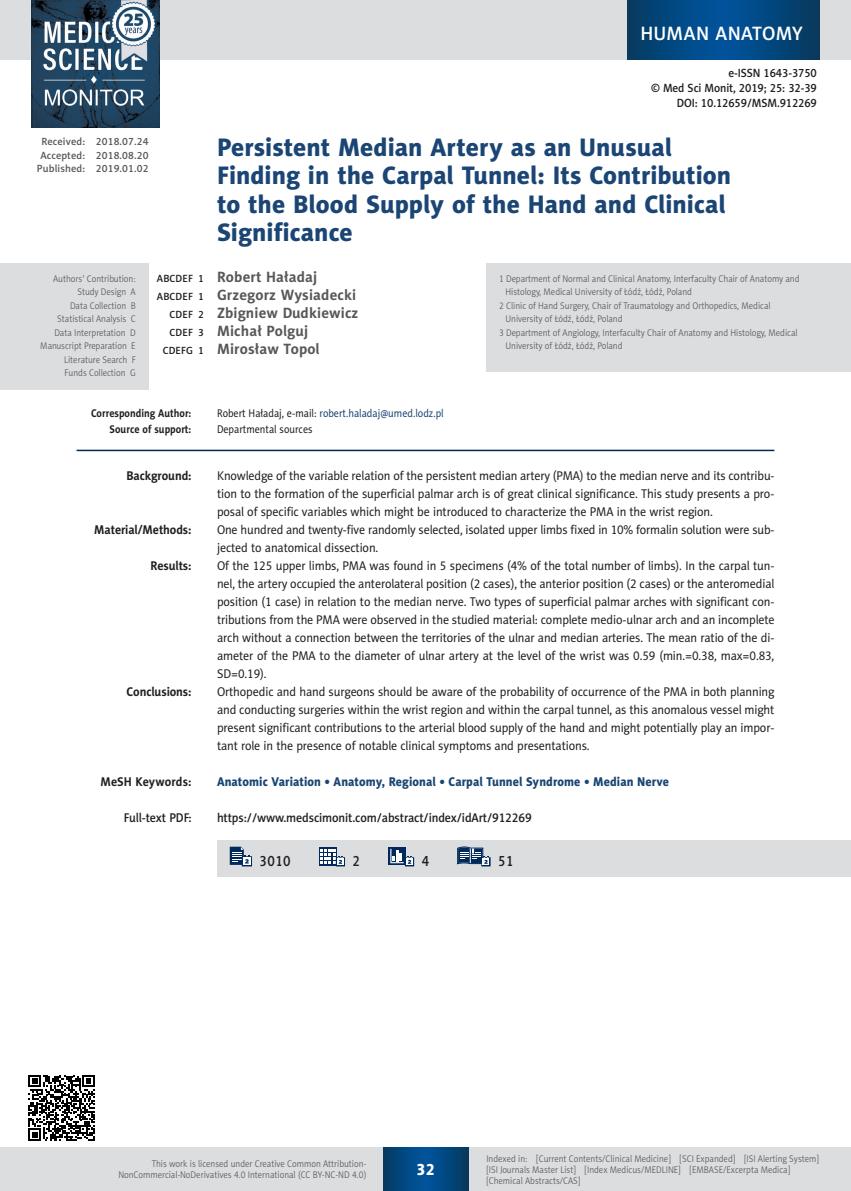
<style>
.page{position:relative;width:851px;height:1191px;background:#fff}
.page>*{position:absolute;margin:0;border:0;box-sizing:border-box;transform-origin:0 0}
.MSM_Tytul{font:25.5px/28.5px "Naomi Sans EFN Heavy";color:#1a4574}
.t1{font:19.5px "Naomi Sans EFN Medium";letter-spacing:.01em;color:#fff}
.t2{font:16.5px "Naomi Sans EFN Heavy";color:#fff}
.MSM_Autorzy{font:700 15px "Naomi Sans EFN";letter-spacing:.01em;color:#57585a}
.MSM_dane{font:15px "Naomi Sans EFN Medium";letter-spacing:.03em;color:#231f20;scale:.9 1}
.MSM_Summary_body{font:12.75px/18px "Naomi Sans EFN";letter-spacing:-.01em;color:#231f20;text-align:justify;scale:.95 1}
.MSM_Summary_body-2{font:12.75px/18px "Naomi Sans EFN";letter-spacing:-.01em;color:#231f20;scale:.94 1}
.MSM_full_text_pdf{font:12.75px "Naomi Sans EFN Medium";letter-spacing:-.01em;color:#231f20;scale:.95 1}
.MSM_keywords{font:12.75px "Naomi Sans EFN Heavy";letter-spacing:.005em;color:#1a4574;scale:.95 1}
.MSM_Summary_body-3{font:700 12.75px "Naomi Sans EFN";letter-spacing:-.01em;color:#231f20;scale:.95 1}
.MSM_Summary_body-4{font:700 12.75px "Naomi Sans EFN";letter-spacing:-.01em;color:#231f20;scale:.94 1}
.MSM_keywords-2{font:700 12.75px "Naomi Sans EFN";letter-spacing:.005em;color:#231f20;scale:.95 1}
.MSM_full_text_pdf-2{font:12px "Naomi Sans EFN Medium";letter-spacing:-.01em;color:#231f20;scale:.95 1}
.MSM_Adres{font:11.25px "Naomi Sans EFN";color:#1a4574;scale:.9 1}
.MSM_Adres-2{font:700 11.25px "Naomi Sans EFN";color:#231f20;scale:.9 1}
.MSM_Support{font:11.25px "Naomi Sans EFN";color:#231f20;scale:.9 1}
.MSM_Support-2{font:700 11.25px "Naomi Sans EFN";color:#231f20;scale:.9 1}
.t3{font:10.5px "Naomi Sans EFN Medium";letter-spacing:.01em;color:#57585a}
.MSM_Afiliacja{font:9.75px/13.5px "Naomi Sans EFN Light";color:#57585a;scale:.9 1}
.MSM_pagina_sygnatura{font:9.75px/11.2px "Naomi Sans EFN Light";color:#57585a;text-align:right;scale:.9 1}
.s1{font-family:"Naomi Sans EFN Medium";font-weight:400;font-size:10.5px;color:#231f20}
.s2{color:#231f20}
</style>
<div class="page">
<div style="left:217px;top:840px;width:633px;height:36px;background:#dcdddf"></div>
<svg style="left:230px;top:846px;width:22px;height:20px"></svg>
<div style="left:319px;top:847px;width:17px;height:18px;background:#00295c"></div>
<svg style="left:320px;top:848px;width:25px;height:18px"></svg>
<div style="left:388px;top:847px;width:18px;height:18px;background:#00295c"></div>
<svg style="left:390px;top:849px;width:24px;height:17px"></svg>
<svg style="left:457px;top:846px;width:33px;height:20px"></svg>
<hr style="left:77px;top:450px;width:697px;height:1px;background:#00295c">
<div style="left:0;top:264px;width:148px;height:126px;background:#dcdddf"></div>
<div style="left:486px;top:264px;width:364px;height:108px;background:#dcdddf"></div>
<svg style="left:28px;top:1075px;width:67px;height:66px"></svg>
<hr style="left:850px;top:0;width:1px;height:60px;background:#dcdddf">
<div style="left:0;top:1148px;width:850px;height:43px;background:#dcdddf"></div>
<svg style="left:383px;top:1147px;width:85px;height:43px;background:#02477e"></svg>
<div style="left:0;top:0;width:850px;height:60px;background:#dcdddf"></div>
<img style="left:32px;top:0;width:127px;height:128px">
<svg style="left:627px;top:0;width:192px;height:60px;background:#02477e"></svg>
<h2 class="t1" style="left:640px;top:22px;width:164px">HUMAN ANATOMY</h2>
<p class="MSM_full_text_pdf-2" style="left:728px;top:66px;width:95px">e-ISSN 1643-3750</p>
<p class="MSM_full_text_pdf-2" style="left:651px;top:81px;width:176px">© Med Sci Monit, 2019; 25: 32-39</p>
<p class="MSM_full_text_pdf-2" style="left:676px;top:96px;width:149px">DOI: 10.12659/MSM.912269</p>
<p class="t3" style="left:41px;top:136px;width:109px">Received: 2018.07.24</p>
<p class="t3" style="left:40px;top:149px;width:110px">Accepted: 2018.08.20</p>
<p class="t3" style="left:37px;top:163px;width:113px">Published: 2019.01.02</p>
<p class="MSM_Afiliacja" style="left:53px;top:272px;width:93px">Authors’ Contribution:</p>
<p class="MSM_Afiliacja" style="left:77px;top:285px;width:66px">Study Design A</p>
<p class="MSM_Afiliacja" style="left:70px;top:299px;width:74px">Data Collection B</p>
<p class="MSM_Afiliacja" style="left:57px;top:312px;width:89px">Statistical Analysis C</p>
<p class="MSM_Afiliacja" style="left:54px;top:326px;width:92px">Data Interpretation D</p>
<p class="MSM_Afiliacja" style="left:40px;top:339px;width:107px">Manuscript Preparation E</p>
<p class="MSM_Afiliacja" style="left:64px;top:353px;width:81px">Literature Search F</p>
<p class="MSM_Afiliacja" style="left:65px;top:366px;width:80px">Funds Collection G</p>
<p class="MSM_Tytul" style="left:217px;top:132px;width:515px">Persistent Median Artery as an Unusual Finding in the Carpal Tunnel: Its Contribution to the Blood Supply of the Hand and Clinical Significance</p>
<p class="MSM_Autorzy" style="left:157px;top:268px;width:162px"><span class="s1">ABCDEF 1</span> Robert Haładaj</p>
<p class="MSM_Autorzy" style="left:157px;top:286px;width:201px"><span class="s1">ABCDEF 1</span> Grzegorz Wysiadecki</p>
<p class="MSM_Autorzy" style="left:170px;top:304px;width:190px"><span class="s1">CDEF 2</span> Zbigniew Dudkiewicz</p>
<p class="MSM_Autorzy" style="left:170px;top:322px;width:140px"><span class="s1">CDEF 3</span> Michał Polguj</p>
<p class="MSM_Autorzy" style="left:163px;top:340px;width:158px"><span class="s1">CDEFG 1</span> Mirosław Topol</p>
<p class="MSM_Afiliacja" style="left:505px;top:272px;width:328px;text-indent:-6px">1 Department of Normal and Clinical Anatomy, Interfaculty Chair of Anatomy and<br>Histology, Medical University of Łódź, Łódź, Poland</p>
<p class="MSM_Afiliacja" style="left:505px;top:299px;width:296px;text-indent:-6px">2 Clinic of Hand Surgery, Chair of Traumatology and Orthopedics, Medical<br>University of Łódź, Łódź, Poland</p>
<p class="MSM_Afiliacja" style="left:505px;top:326px;width:326px;text-indent:-6px">3 Department of Angiology, Interfaculty Chair of Anatomy and Histology, Medical<br>University of Łódź, Łódź, Poland</p>
<p class="MSM_Adres-2" style="left:91px;top:406px;width:113px">Corresponding Author:</p>
<p class="MSM_Adres" style="left:217px;top:406px;width:253px"><span class="s2">Robert Haładaj, e-mail:</span> robert.haladaj@umed.lodz.pl</p>
<p class="MSM_Support-2" style="left:110px;top:422px;width:92px">Source of support:</p>
<p class="MSM_Support" style="left:217px;top:422px;width:108px">Departmental sources</p>
<p class="MSM_Summary_body-3" style="left:126px;top:468px;width:70px">Background:</p>
<p class="MSM_Summary_body" style="left:217px;top:467px;width:588px">Knowledge of the variable relation of the persistent median artery (PMA) to the median nerve and its contribu&shy;tion to the formation of the superficial palmar arch is of great clinical significance. This study presents a pro&shy;posal of specific variables which might be introduced to characterize the PMA in the wrist region.</p>
<p class="MSM_Summary_body-4" style="left:94px;top:522px;width:105px">Material/Methods:</p>
<p class="MSM_Summary_body-2" style="left:217px;top:521px;width:594px">One hundred and twenty-five randomly selected, isolated upper limbs fixed in 10% formalin solution were sub&shy;jected to anatomical dissection.</p>
<p class="MSM_Summary_body-3" style="left:150px;top:558px;width:45px">Results:</p>
<p class="MSM_Summary_body" style="left:217px;top:557px;width:588px">Of the 125 upper limbs, PMA was found in 5 specimens (4% of the total number of limbs). In the carpal tun&shy;nel, the artery occupied the anterolateral position (2 cases), the anterior position (2 cases) or the anteromedial position (1 case) in relation to the median nerve. Two types of superficial palmar arches with significant con&shy;tributions from the PMA were observed in the studied material: complete medio-ulnar arch and an incomplete arch without a connection between the territories of the ulnar and median arteries. The mean ratio of the di&shy;ameter of the PMA to the diameter of ulnar artery at the level of the wrist was 0.59 (min.=0.38, max=0.83, SD=0.19).</p>
<p class="MSM_Summary_body-3" style="left:127px;top:684px;width:70px">Conclusions:</p>
<p class="MSM_Summary_body" style="left:217px;top:683px;width:588px">Orthopedic and hand surgeons should be aware of the probability of occurrence of the PMA in both planning and conducting surgeries within the wrist region and within the carpal tunnel, as this anomalous vessel might present significant contributions to the arterial blood supply of the hand and might potentially play an impor&shy;tant role in the presence of notable clinical symptoms and presentations.</p>
<p class="MSM_keywords-2" style="left:100px;top:774px;width:97px">MeSH Keywords:</p>
<p class="MSM_keywords" style="left:217px;top:774px;width:477px">Anatomic Variation • Anatomy, Regional • Carpal Tunnel Syndrome • Median Nerve</p>
<p class="MSM_full_text_pdf" style="left:124px;top:810px;width:73px">Full-text PDF:</p>
<p class="MSM_full_text_pdf" style="left:217px;top:810px;width:333px">https://www.medscimonit.com/abstract/index/idArt/912269</p>
<p class="MSM_dane" style="left:259px;top:852px;width:36px">3010</p>
<p class="MSM_dane" style="left:352px;top:852px;width:10px">2</p>
<p class="MSM_dane" style="left:421px;top:852px;width:10px">4</p>
<p class="MSM_dane" style="left:498px;top:852px;width:19px">51</p>
<p class="MSM_pagina_sygnatura" style="left:118px;top:1158px;width:277px">This work is licensed under Creative Common Attribution-<br>NonCommercial-NoDerivatives 4.0 International (CC BY-NC-ND 4.0)</p>
<p class="t2" style="left:416px;top:1159px;width:21px">32</p>
<p class="MSM_Afiliacja" style="left:486px;top:1152px;width:371px;line-height:11.2px">Indexed in: [Current Contents/Clinical Medicine] [SCI Expanded] [ISI Alerting System] [ISI Journals Master List] [Index Medicus/MEDLINE] [EMBASE/Excerpta Medica] [Chemical Abstracts/CAS]</p>
</div>
